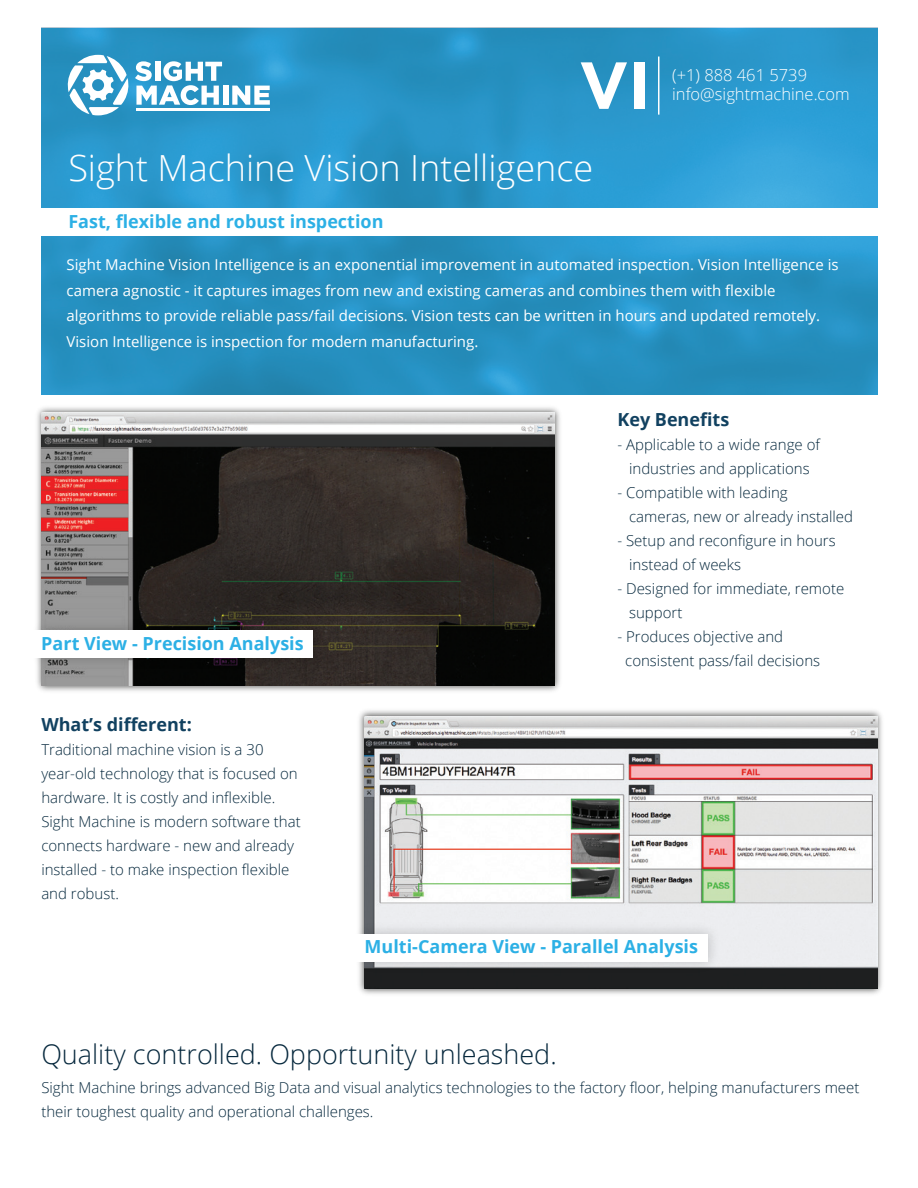
<style>
.page{position:relative;width:918px;height:1188px;background:#fff}
.page>*{position:absolute;margin:0;border:0;box-sizing:border-box;transform-origin:0 0}
.t1{font:700 66px "Gotham";color:#fff}
.t2{font:300 36px "Open Sans";color:#fff}
.t3{font:300 27px "Open Sans";color:#06283d}
.t4{font:700 18px "Open Sans";color:#2cb0e5}
.t5{font:700 18px "Open Sans";color:#114160}
.t6{font:300 16.5px/19.8px "Open Sans";color:#fff}
.t7{font:300 15px/24px "Open Sans";color:#06283d}
.t8{font:15px/25.5px "Open Sans";color:#fff}
</style>
<div class="page">
<img style="left:359px;top:710px;width:523px;height:284px">
<img style="left:365px;top:716px;width:513px;height:273px">
<img style="left:37px;top:407px;width:523px;height:284px">
<img style="left:41px;top:413px;width:514px;height:272px">
<img style="left:41px;top:28px;width:837px;height:367px">
<hr style="left:136px;top:108px;width:134px;height:2px;background:#fff">
<svg style="left:135px;top:61px;width:87px;height:44px"></svg>
<div style="left:223px;top:86px;width:5px;height:19px;background:#fff"></div>
<svg style="left:232px;top:86px;width:38px;height:19px"></svg>
<svg style="left:67px;top:55px;width:62px;height:60px"></svg>
<hr style="left:658px;top:57px;width:1px;height:58px;background:#fff">
<div style="left:0;top:208px;width:918px;height:28px;background:#fff"></div>
<img style="left:36px;top:614px;width:294px;height:60px">
<div style="left:41px;top:630px;width:272px;height:28px;background:#fff"></div>
<div style="left:4px;top:630px;width:64px;height:28px;background:#fff"></div>
<img style="left:358px;top:917px;width:366px;height:61px">
<div style="left:365px;top:934px;width:343px;height:28px;background:#fff"></div>
<div style="left:327px;top:934px;width:65px;height:28px;background:#fff"></div>
<h1 class="t1" style="left:579px;top:41px;width:73px">VI</h1>
<h2 class="t2" style="left:68px;top:143px;width:526px">Sight Machine Vision Intelligence</h2>
<p class="t4" style="left:68px;top:208px;width:317px">Fast, flexible and robust inspection</p>
<p class="t6" style="left:672px;top:64px;width:179px">(+1) 888 461 5739 info@sightmachine.com</p>
<p class="t8" style="left:67px;top:252px;width:774px">Sight Machine Vision Intelligence is an exponential improvement in automated inspection. Vision Intelligence is camera agnostic - it captures images from new and existing cameras and combines them with flexible algorithms to provide reliable pass/fail decisions. Vision tests can be written in hours and updated remotely.<br>Vision Intelligence is inspection for modern manufacturing.</p>
<p class="t4" style="left:41px;top:630px;width:264px">Part View - Precision Analysis</p>
<p class="t5" style="left:41px;top:712px;width:152px">What’s different:</p>
<p class="t7" style="left:41px;top:737px;width:261px">Traditional machine vision is a 30 year-old technology that is focused on hardware. It is costly and inflexible.<br>Sight Machine is modern software that connects hardware - new and already installed - to make inspection flexible and robust.</p>
<p class="t5" style="left:617px;top:407px;width:113px">Key Benefits</p>
<p class="t7" style="left:617px;top:432px;width:204px;text-align:center">- Applicable to a wide range of industries and applications</p>
<p class="t7" style="left:629px;top:480px;width:226px;text-indent:-12px">- Compatible with leading<br>cameras, new or already installed</p>
<p class="t7" style="left:629px;top:528px;width:208px;text-indent:-12px">- Setup and reconfigure in hours instead of weeks</p>
<p class="t7" style="left:629px;top:576px;width:217px;text-indent:-12px">- Designed for immediate, remote support</p>
<p class="t7" style="left:625px;top:624px;width:196px;text-indent:-8px">- Produces objective and consistent pass/fail decisions</p>
<p class="t4" style="left:365px;top:934px;width:335px">Multi-Camera View - Parallel Analysis</p>
<h3 class="t3" style="left:41px;top:1036px;width:517px">Quality controlled. Opportunity unleashed.</h3>
<p class="t7" style="left:41px;top:1076px;width:820px">Sight Machine brings advanced Big Data and visual analytics technologies to the factory floor, helping manufacturers meet their toughest quality and operational challenges.</p>
</div>
